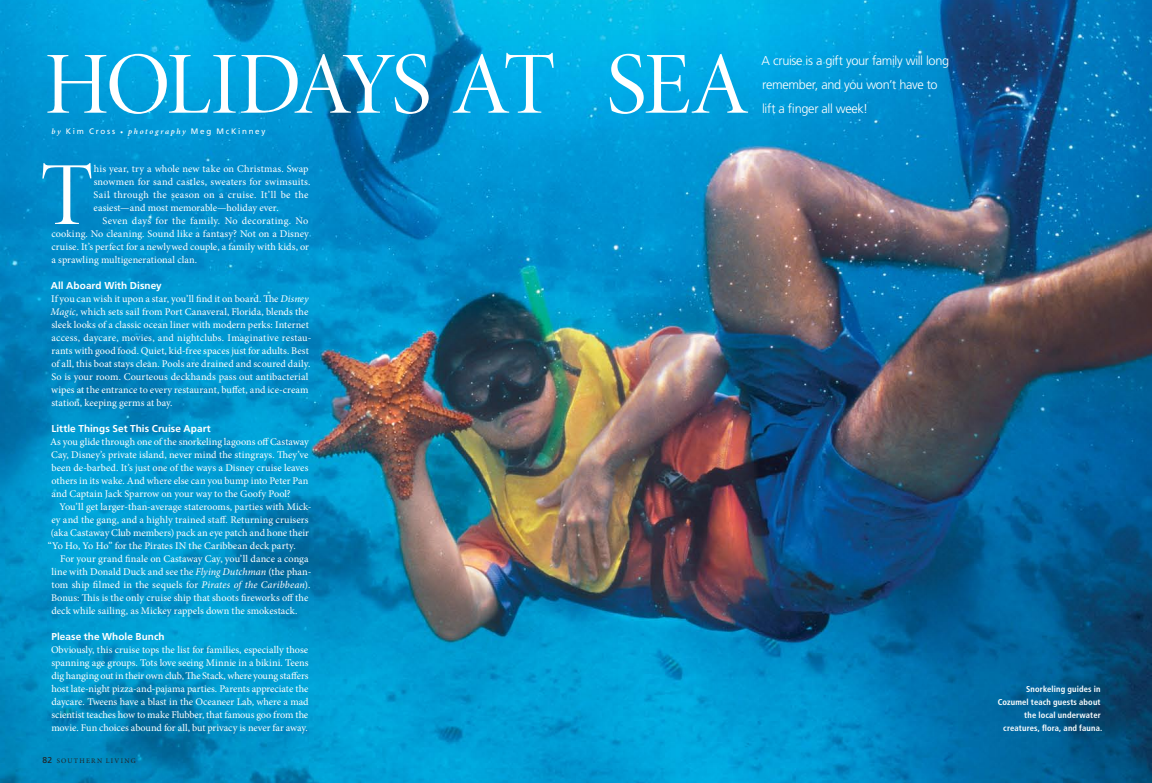
<style>
.page{position:relative;width:1152px;height:783px;background:#fff}
.page>*{position:absolute;margin:0;border:0;box-sizing:border-box;transform-origin:0 0}
.t1{font:90.5px "Minion Pro Disp";color:#fff}
.t2{font:89px "Minion Pro Disp";letter-spacing:-.04em;color:#fff}
.t3{font:300 12.8px/24px "Frutiger LT Std";letter-spacing:-.025em;color:#fff}
.t4{font:10.2px/13px "Minion Pro";letter-spacing:.005em;color:#fff;text-align:justify}
.t5{font:10.2px "Minion Pro";letter-spacing:.025em;color:#fff}
.t6{font:700 10px "Frutiger LT Std";letter-spacing:.005em;color:#fff}
.t7{font:700 condensed 8.5px/13px "Frutiger LT Std";letter-spacing:.015em;color:#fff;text-align:right}
.t8{font:8px "Frutiger LT Std";letter-spacing:.215em;color:#fff}
.t9{font:7px "Minion Pro";letter-spacing:.18em;color:#231f20}
.s1{font-family:"Minion Pro";font-weight:600;font-style:italic}
.s2{font-family:"Minion Pro";font-style:italic}
.s3{font-style:italic}
.s4{font-family:"Frutiger LT Std";font-size:8.5px}
</style>
<div class="page">
<img style="left:0;top:0;width:1152px;height:783px">
<h2 class="t2" style="left:44px;top:31px;width:706px">HOLIDAYS AT SEA</h2>
<p class="t3" style="left:762px;top:48px;width:189px">A cruise is a gift your family will long remember, and you won’t have to lift a finger all week!</p>
<p class="t8" style="left:51px;top:127px;width:215px"><span class="s1">by</span> Kim Cross <span class="s2">•</span> <span class="s1">photography</span> Meg McKinney</p>
<h1 class="t1" style="left:40px;top:141px;width:51px">T</h1>
<p class="t4" style="left:94px;top:162px;width:218px;text-align:left">his year, try a whole new take on Christmas. Swap snowmen for sand castles, sweaters for swimsuits.<br>Sail through the season on a cruise. It’ll be the easiest—and most memorable—holiday ever.</p>
<p class="t4" style="left:51px;top:214px;width:259px;text-indent:51px">Seven days for the family. No decorating. No cooking. No cleaning. Sound like a fantasy? Not on a Disney cruise. It’s perfect for a newlywed couple, a family with kids, or a sprawling multigenerational clan.</p>
<p class="t6" style="left:51px;top:280px;width:112px">All Aboard With Disney</p>
<p class="t4" style="left:51px;top:292px;width:262px;text-align:left">If you can wish it upon a star, you’ll find it on board. The <span class="s3">Disney Magic,</span> which sets sail from Port Canaveral, Florida, blends the sleek looks of a classic ocean liner with modern perks: Internet access, daycare, movies, and nightclubs. Imaginative restau&shy;rants with good food. Quiet, kid-free spaces just for adults. Best of all, this boat stays clean. Pools are drained and scoured daily.<br>So is your room. Courteous deckhands pass out antibacterial wipes at the entrance to every restaurant, buffet, and ice-cream station, keeping germs at bay.</p>
<p class="t6" style="left:51px;top:423px;width:161px">Little Things Set This Cruise Apart</p>
<p class="t4" style="left:50px;top:435px;width:260px">As you glide through one of the snorkeling lagoons off Castaway Cay, Disney’s private island, never mind the stingrays. They’ve been de-barbed. It’s just one of the ways a Disney cruise leaves others in its wake. And where else can you bump into Peter Pan and Captain Jack Sparrow on your way to the Goofy Pool?</p>
<p class="t4" style="left:59px;top:500px;width:253px">You’ll get larger-than-average staterooms, parties with Mick-</p>
<p class="t5" style="left:51px;top:513px;width:259px">ey and the gang, and a highly trained staff. Returning cruisers</p>
<p class="t4" style="left:51px;top:526px;width:260px">(aka Castaway Club members) pack an eye patch and hone their</p>
<p class="t4" style="left:48px;top:539px;width:249px">“Yo Ho, Yo Ho” for the Pirates IN the Caribbean deck party.</p>
<p class="t4" style="left:60px;top:552px;width:250px">For your grand finale on Castaway Cay, you’ll dance a conga</p>
<p class="t4" style="left:51px;top:565px;width:261px">line with Donald Duck and see the <span class="s3">Flying Dutchman</span> (the phan-</p>
<p class="t4" style="left:51px;top:578px;width:260px">tom ship filmed in the sequels for <span class="s3">Pirates of the Caribbean</span>).</p>
<p class="t4" style="left:51px;top:591px;width:259px">Bonus: This is the only cruise ship that shoots fireworks off the</p>
<p class="t4" style="left:51px;top:604px;width:248px">deck while sailing, as Mickey rappels down the smokestack.</p>
<p class="t6" style="left:52px;top:631px;width:115px">Please the Whole Bunch</p>
<p class="t4" style="left:51px;top:643px;width:259px">Obviously, this cruise tops the list for families, especially those spanning age groups. Tots love seeing Minnie in a bikini. Teens dig hanging out in their own club, The Stack, where young staffers host late-night pizza-and-pajama parties. Parents appreciate the daycare. Tweens have a blast in the Oceaneer Lab, where a mad scientist teaches how to make Flubber, that famous goo from the movie. Fun choices abound for all, but privacy is never far away.</p>
<p class="t9" style="left:43px;top:756px;width:95px"><span class="s4">82 82</span> southern living</p>
<p class="t9" style="left:66px;top:756px;width:81px">southern living</p>
<p class="t7" style="left:998px;top:683px;width:106px">Snorkeling guides in<br>Cozumel teach guests about the local underwater creatures, flora, and fauna.</p>
</div>
